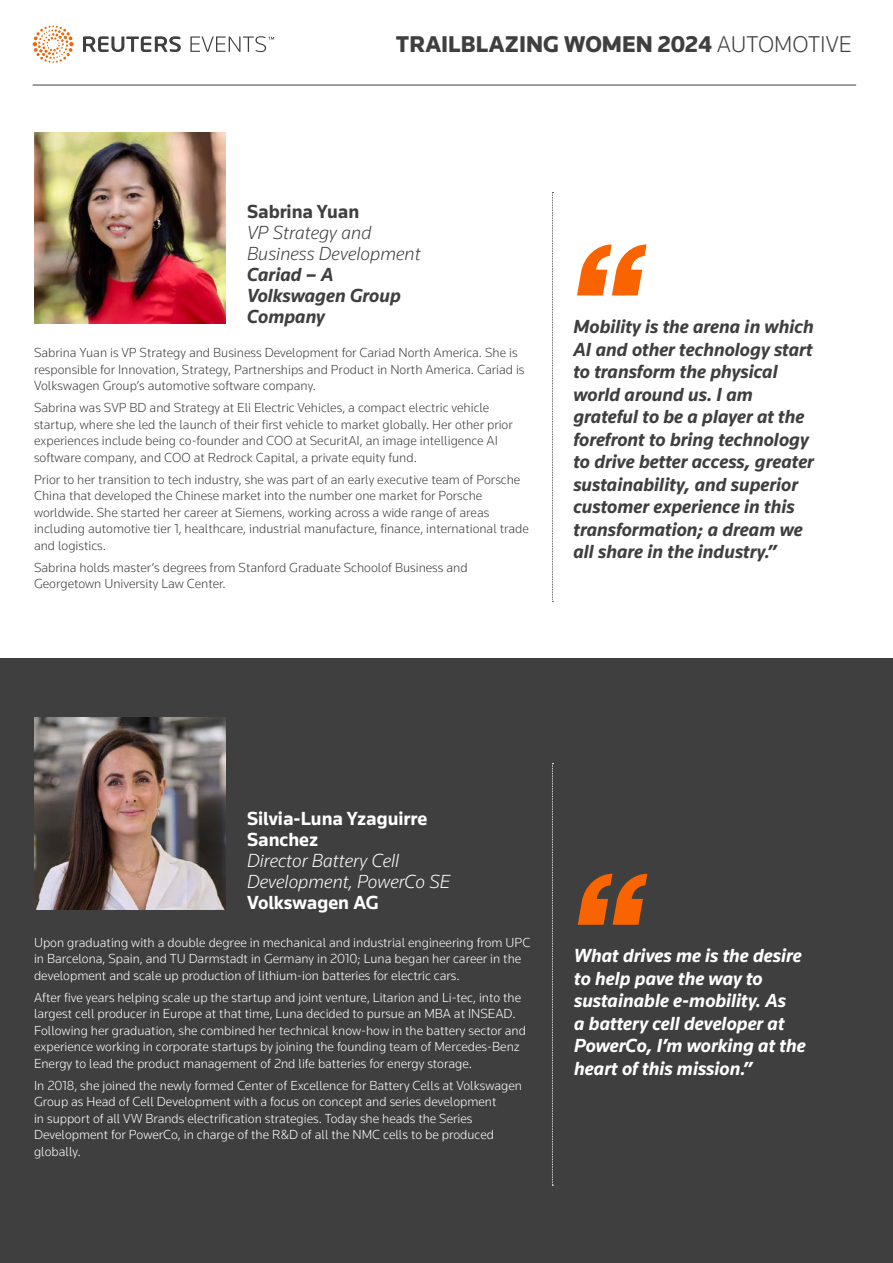
<style>
.page{position:relative;width:893px;height:1263px;background:#fff}
.page>*{position:absolute;margin:0;border:0;box-sizing:border-box;transform-origin:0 0}
.t1{font:900 23.55px "Knowledge 2017";color:#3f3f40}
.t2{font:italic 700 19.5px/22.5px "Knowledge 2017";color:#3f3f40}
.t3{font:italic 700 19.5px/22.5px "Knowledge 2017";color:#fff}
.t4{font:italic 300 19.5px/21px "Knowledge 2017";color:#fff}
.t5{font:italic 300 19.5px/21px "Knowledge 2017";color:#3f3f40}
.t6{font:700 19.5px "Knowledge 2017";color:#fff}
.t7{font:300 13.5px/16.5px "Knowledge 2017";color:#3f3f40}
.t8{font:300 13.5px/16.5px "Knowledge 2017";color:#fff}
.s1{font-weight:300}
.s2{font-weight:700;font-style:normal}
</style>
<div class="page">
<svg style="left:83px;top:36px;width:191px;height:16px"></svg>
<svg style="left:33px;top:25px;width:41px;height:38px"></svg>
<hr style="left:33px;top:85px;width:823px;height:1px;background:#3f3f40">
<div style="left:0;top:658px;width:893px;height:605px;background:#3f3f40"></div>
<svg style="left:578px;top:873px;width:69px;height:52px"></svg>
<svg style="left:577px;top:244px;width:70px;height:51px"></svg>
<svg style="left:552px;top:192px;width:1px;height:410px"></svg>
<img style="left:34px;top:132px;width:192px;height:192px">
<svg style="left:552px;top:763px;width:1px;height:423px"></svg>
<img style="left:34px;top:718px;width:192px;height:191px">
<h1 class="t1" style="left:396px;top:29px;width:457px">TRAILBLAZING WOMEN 2024 <span class="s1">AUTOMOTIVE</span></h1>
<p class="t5" style="left:247px;top:201px;width:175px"><span class="s2">Sabrina Yuan<br></span>VP Strategy and<br>Business Development</p>
<p class="t2" style="left:247px;top:264px;width:155px;line-height:21px">Cariad – A<br>Volkswagen Group<br>Company</p>
<p class="t7" style="left:34px;top:344px;width:492px">Sabrina Yuan is VP Strategy and Business Development for Cariad North America. She is responsible for Innovation, Strategy, Partnerships and Product in North America. Cariad is<br>Volkswagen Group’s automotive software company.</p>
<p class="t7" style="left:34px;top:399px;width:480px">Sabrina was SVP BD and Strategy at Eli Electric Vehicles, a compact electric vehicle startup, where she led the launch of their first vehicle to market globally. Her other prior experiences include being co-founder and COO at SecuritAI, an image intelligence AI software company, and COO at Redrock Capital, a private equity fund.</p>
<p class="t7" style="left:34px;top:471px;width:496px">Prior to her transition to tech industry, she was part of an early executive team of Porsche China that developed the Chinese market into the number one market for Porsche worldwide. She started her career at Siemens, working across a wide range of areas including automotive tier 1, healthcare, industrial manufacture, finance, international trade and logistics.</p>
<p class="t7" style="left:34px;top:559px;width:435px">Sabrina holds master’s degrees from Stanford Graduate Schoolof Business and<br>Georgetown University Law Center.</p>
<p class="t2" style="left:573px;top:315px;width:242px">Mobility is the arena in which<br>AI and other technology start to transform the physical world around us. I am grateful to be a player at the forefront to bring technology to drive better access, greater sustainability, and superior customer experience in this transformation; a dream we all share in the industry.”</p>
<p class="t4" style="left:247px;top:807px;width:205px"><span class="s2">Silvia-Luna Yzaguirre<br>Sanchez<br></span>Director Battery Cell<br>Development, PowerCo SE</p>
<p class="t6" style="left:247px;top:890px;width:133px">Volkswagen AG</p>
<p class="t8" style="left:34px;top:933px;width:498px">Upon graduating with a double degree in mechanical and industrial engineering from UPC in Barcelona, Spain, and TU Darmstadt in Germany in 2010; Luna began her career in the development and scale up production of lithium-ion batteries for electric cars.</p>
<p class="t8" style="left:34px;top:989px;width:493px">After five years helping scale up the startup and joint venture, Litarion and Li-tec, into the largest cell producer in Europe at that time, Luna decided to pursue an MBA at INSEAD.<br>Following her graduation, she combined her technical know-how in the battery sector and experience working in corporate startups by joining the founding team of Mercedes-Benz Energy to lead the product management of 2nd life batteries for energy storage.</p>
<p class="t8" style="left:34px;top:1077px;width:489px">In 2018, she joined the newly formed Center of Excellence for Battery Cells at Volkswagen Group as Head of Cell Development with a focus on concept and series development<br>in support of all VW Brands electrification strategies. Today she heads the Series Development for PowerCo, in charge of the R&amp;D of all the NMC cells to be produced globally.</p>
<p class="t3" style="left:574px;top:944px;width:233px">What drives me is the desire to help pave the way to sustainable e-mobility. As<br>a battery cell developer at<br>PowerCo, I’m working at the heart of this mission.”</p>
</div>
